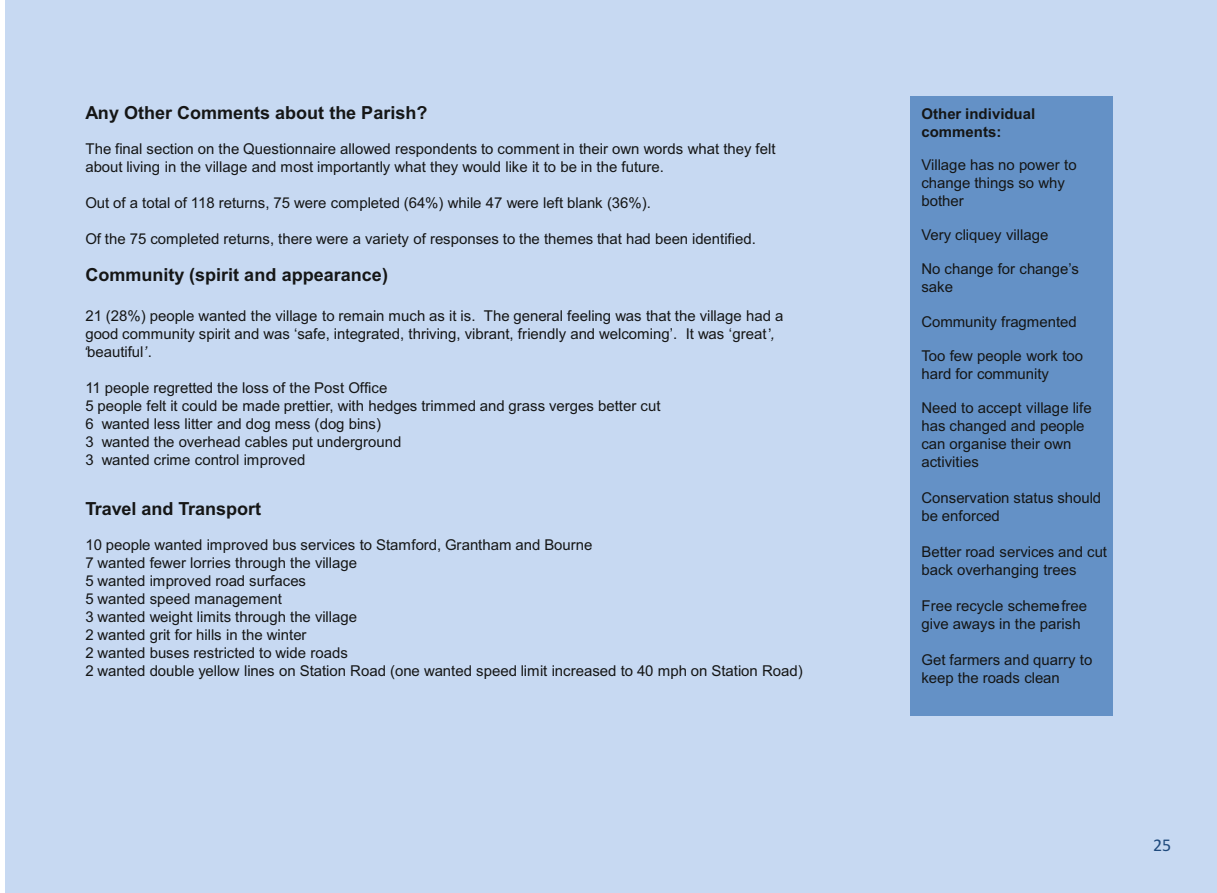
<style>
.page{position:relative;width:1217px;height:893px;background:#fff}
.page>*{position:absolute;margin:0;border:0;box-sizing:border-box;transform-origin:0 0}
.t1{font:700 18px "Arial";color:#151616}
.t2{font:18px "Calibri";color:#1f4a7d}
.t3{font:15px/18px "Arial";color:#151616}
.t4{font:700 15px/18px "Arial";color:#151616}
.s1{font-style:italic}
</style>
<div class="page">
<div style="left:5px;top:0;width:1211px;height:893px;background:#c7d9f2"></div>
<div style="left:910px;top:96px;width:202px;height:620px;background:#6491c6"></div>
<p class="t1" style="left:85px;top:106px;width:344px">Any Other Comments about the Parish?</p>
<p class="t3" style="left:85px;top:141px;width:691px">The final section on the Questionnaire allowed respondents to comment in their own words what they felt about living in the village and most importantly what they would like it to be in the future.</p>
<p class="t3" style="left:85px;top:195px;width:567px">Out of a total of 118 returns, 75 were completed (64%) while 47 were left blank (36%).</p>
<p class="t3" style="left:85px;top:231px;width:672px">Of the 75 completed returns, there were a variety of responses to the themes that had been identified.</p>
<p class="t1" style="left:85px;top:268px;width:304px">Community (spirit and appearance)</p>
<p class="t3" style="left:85px;top:308px;width:699px">21 (28%) people wanted the village to remain much as it is. The general feeling was that the village had a good community spirit and was ‘safe, integrated, thriving, vibrant, friendly and welcoming’. It was ‘great <span class="s1">,</span></p>
<p class="t3" style="left:767px;top:317px;width:6px">,</p>
<p class="t3" style="left:84px;top:344px;width:69px"><span class="s1">‘</span>beautiful<span class="s1">’</span>.</p>
<p class="t3" style="left:85px;top:380px;width:576px">11 people regretted the loss of the Post Office<br>5 people felt it could be made prettier, with hedges trimmed and grass verges better cut 6 wanted less litter and dog mess (dog bins)<br>3 wanted the overhead cables put underground<br>3 wanted crime control improved</p>
<p class="t1" style="left:85px;top:502px;width:177px">Travel and Transport</p>
<p class="t3" style="left:85px;top:537px;width:718px">10 people wanted improved bus services to Stamford, Grantham and Bourne<br>7 wanted fewer lorries through the village<br>5 wanted improved road surfaces<br>5 wanted speed management<br>3 wanted weight limits through the village<br>2 wanted grit for hills in the winter<br>2 wanted buses restricted to wide roads<br>2 wanted double yellow lines on Station Road (one wanted speed limit increased to 40 mph on Station Road)</p>
<p class="t4" style="left:921px;top:106px;width:115px">Other individual comments:</p>
<p class="t3" style="left:921px;top:157px;width:157px">Village has no power to change things so why bother</p>
<p class="t3" style="left:921px;top:227px;width:128px">Very cliquey village</p>
<p class="t3" style="left:921px;top:262px;width:159px">No change for change’s sake</p>
<p class="t3" style="left:921px;top:314px;width:157px">Community fragmented</p>
<p class="t3" style="left:921px;top:348px;width:163px">Too few people work too hard for community</p>
<p class="t3" style="left:921px;top:400px;width:172px">Need to accept village life has changed and people can organise their own activities</p>
<p class="t3" style="left:921px;top:490px;width:181px">Conservation status should be enforced</p>
<p class="t3" style="left:921px;top:544px;width:187px">Better road services and cut back overhanging trees</p>
<p class="t3" style="left:921px;top:598px;width:167px">Free recycle scheme -free give aways in the parish</p>
<p class="t3" style="left:921px;top:652px;width:172px">Get farmers and quarry to keep the roads clean</p>
<p class="t2" style="left:1152px;top:837px;width:20px">25</p>
</div>
